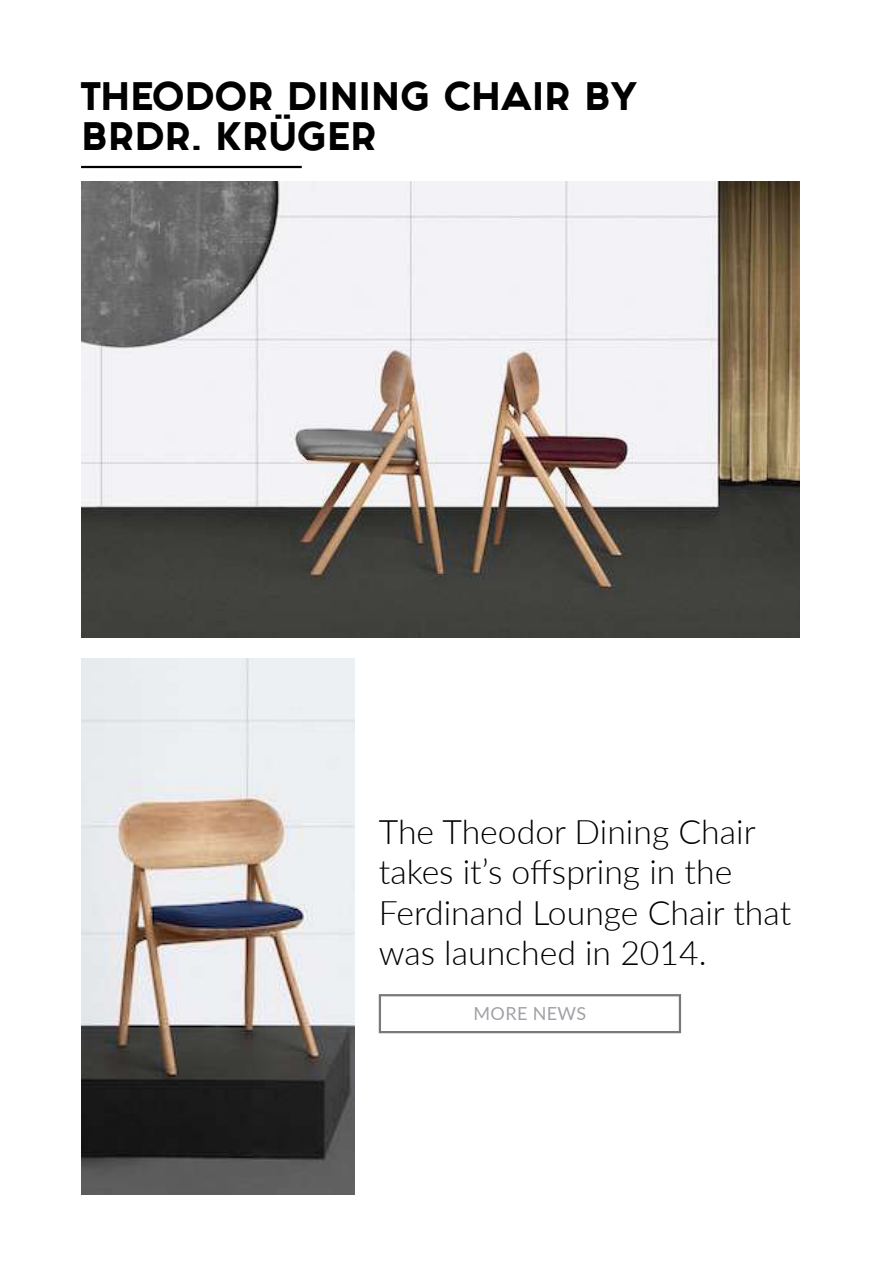
<style>
.page{position:relative;width:881px;height:1276px;background:#fff}
.page>*{position:absolute;margin:0;border:0;box-sizing:border-box;transform-origin:0 0}
.t1{font:300 33.75px/40.5px "Lato";color:#000}
.t2{font:800 33.75px/40.5px "Fashion Fetish";letter-spacing:-.01em;color:#000}
.t3{font:18px "Lato";letter-spacing:.02em;color:#a3a1a6}
</style>
<div class="page">
<hr style="left:81px;top:166px;width:220px;height:2px;background:#000">
<div style="left:378px;top:994px;width:302px;height:39px;border:2px solid #7a787b"></div>
<img style="left:81px;top:182px;width:718px;height:456px">
<img style="left:81px;top:659px;width:273px;height:536px">
<p class="t2" style="left:81px;top:75px;width:557px">THEODOR DINING CHAIR BY<br>BRDR. KRÜGER</p>
<p class="t1" style="left:378px;top:810px;width:414px">The Theodor Dining Chair takes it’s offspring in the<br>Ferdinand Lounge Chair that was launched in 2014.</p>
<p class="t3" style="left:473px;top:1000px;width:114px">MORE NEWS</p>
</div>
